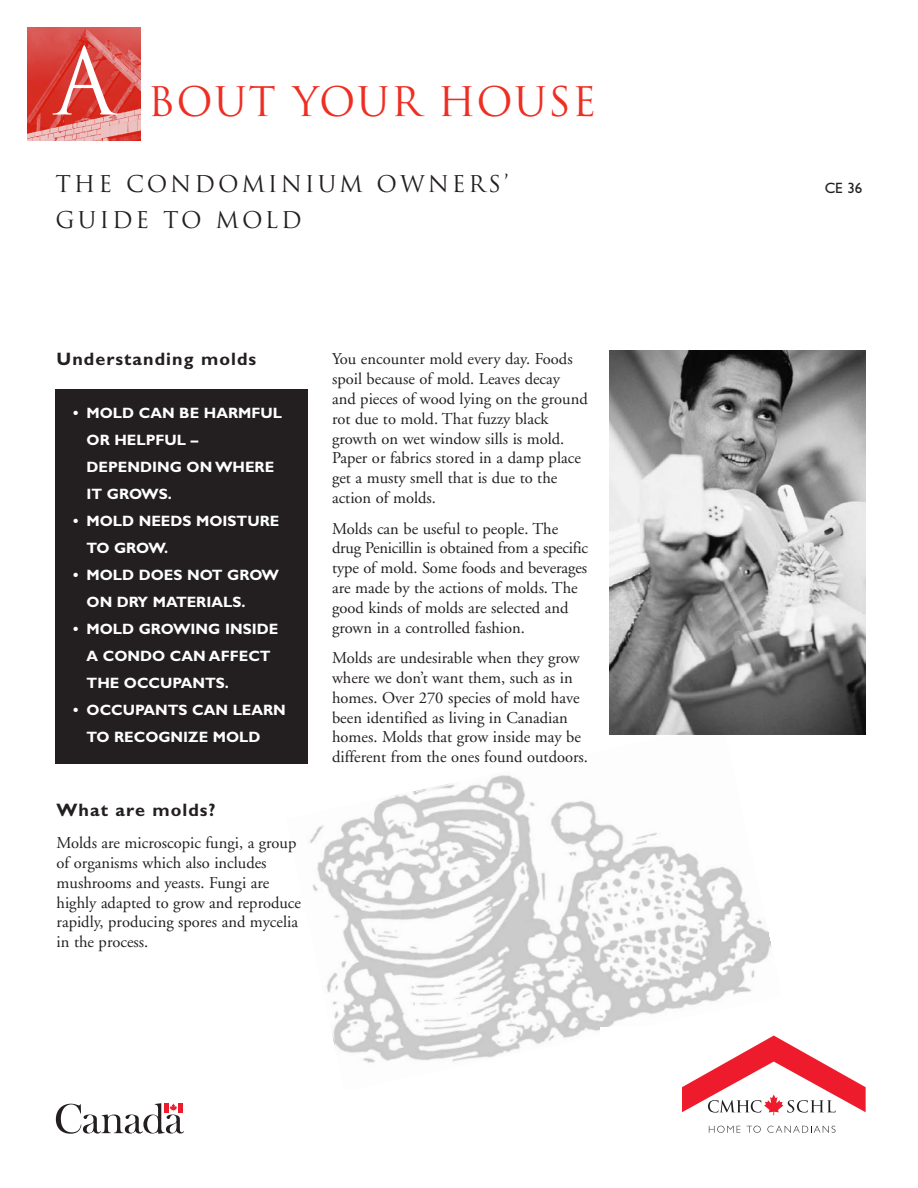
<style>
.page{position:relative;width:918px;height:1188px;background:#fff}
.page>*{position:absolute;margin:0;border:0;box-sizing:border-box;transform-origin:0 0}
.t1{font:90px "Trajan";color:#fff;scale:.95 1}
.t2{font:39.75px "Trajan";letter-spacing:.03em;color:#ee2e22}
.t3{font:22.5px/36px "Trajan";letter-spacing:.13em;color:#231f20}
.t4{font:700 18px "Gill Sans";letter-spacing:.06em;color:#231f20}
.t5{font:16.5px/19.8px "Adobe Garamond";color:#231f20}
.t6{font:700 15px/27px "Gill Sans";color:#fff}
.t7{font:15px "Gill Sans";color:#231f20}
</style>
<div class="page">
<img style="left:307px;top:725px;width:465px;height:338px">
<div style="left:609px;top:351px;width:273px;height:384px;background:#fff"></div>
<img style="left:609px;top:351px;width:257px;height:383px">
<img style="left:27px;top:27px;width:113px;height:113px">
<div style="left:600px;top:1027px;width:269px;height:113px;background:#fff"></div>
<svg style="left:682px;top:1036px;width:184px;height:79px"></svg>
<svg style="left:709px;top:1126px;width:31px;height:7px"></svg>
<svg style="left:747px;top:1126px;width:14px;height:7px"></svg>
<svg style="left:767px;top:1126px;width:68px;height:7px"></svg>
<svg style="left:56px;top:1103px;width:128px;height:31px"></svg>
<div style="left:55px;top:390px;width:252px;height:374px;background:#231f20"></div>
<h1 class="t1" style="left:55px;top:31px;width:65px">A</h1>
<h2 class="t2" style="left:148px;top:79px;width:450px">BOUT YOUR HOUSE</h2>
<h3 class="t3" style="left:56px;top:167px;width:455px">THE CONDOMINIUM OWNERS’<br>GUIDE TO MOLD</h3>
<p class="t7" style="left:825px;top:182px;width:39px">CE 36</p>
<p class="t4" style="left:57px;top:352px;width:201px">Understanding molds</p>
<p class="t6" style="left:87px;top:401px;width:197px;text-indent:-14px">• MOLD CAN BE HARMFUL<br>OR HELPFUL –<br>DEPENDING ON WHERE<br>IT GROWS.</p>
<p class="t6" style="left:87px;top:509px;width:194px;text-indent:-14px">• MOLD NEEDS MOISTURE<br>TO GROW.</p>
<p class="t6" style="left:87px;top:563px;width:194px;text-indent:-14px">• MOLD DOES NOT GROW<br>ON DRY MATERIALS.</p>
<p class="t6" style="left:87px;top:617px;width:193px;text-indent:-14px">• MOLD GROWING INSIDE<br>A CONDO CAN AFFECT<br>THE OCCUPANTS.</p>
<p class="t6" style="left:87px;top:698px;width:201px;text-indent:-14px">• OCCUPANTS CAN LEARN<br>TO RECOGNIZE MOLD</p>
<p class="t4" style="left:57px;top:804px;width:160px">What are molds?</p>
<p class="t5" style="left:57px;top:835px;width:246px">Molds are microscopic fungi, a group of organisms which also includes mushrooms and yeasts. Fungi are highly adapted to grow and reproduce rapidly, producing spores and mycelia in the process.</p>
<p class="t5" style="left:332px;top:351px;width:257px">You encounter mold every day. Foods spoil because of mold. Leaves decay and pieces of wood lying on the ground rot due to mold. That fuzzy black growth on wet window sills is mold.<br>Paper or fabrics stored in a damp place get a musty smell that is due to the action of molds.</p>
<p class="t5" style="left:332px;top:520px;width:258px">Molds can be useful to people. The drug Penicillin is obtained from a specific type of mold. Some foods and beverages are made by the actions of molds. The good kinds of molds are selected and grown in a controlled fashion.</p>
<p class="t5" style="left:332px;top:650px;width:257px">Molds are undesirable when they grow where we don’t want them, such as in homes. Over 270 species of mold have been identified as living in Canadian homes. Molds that grow inside may be different from the ones found outdoors.</p>
</div>
